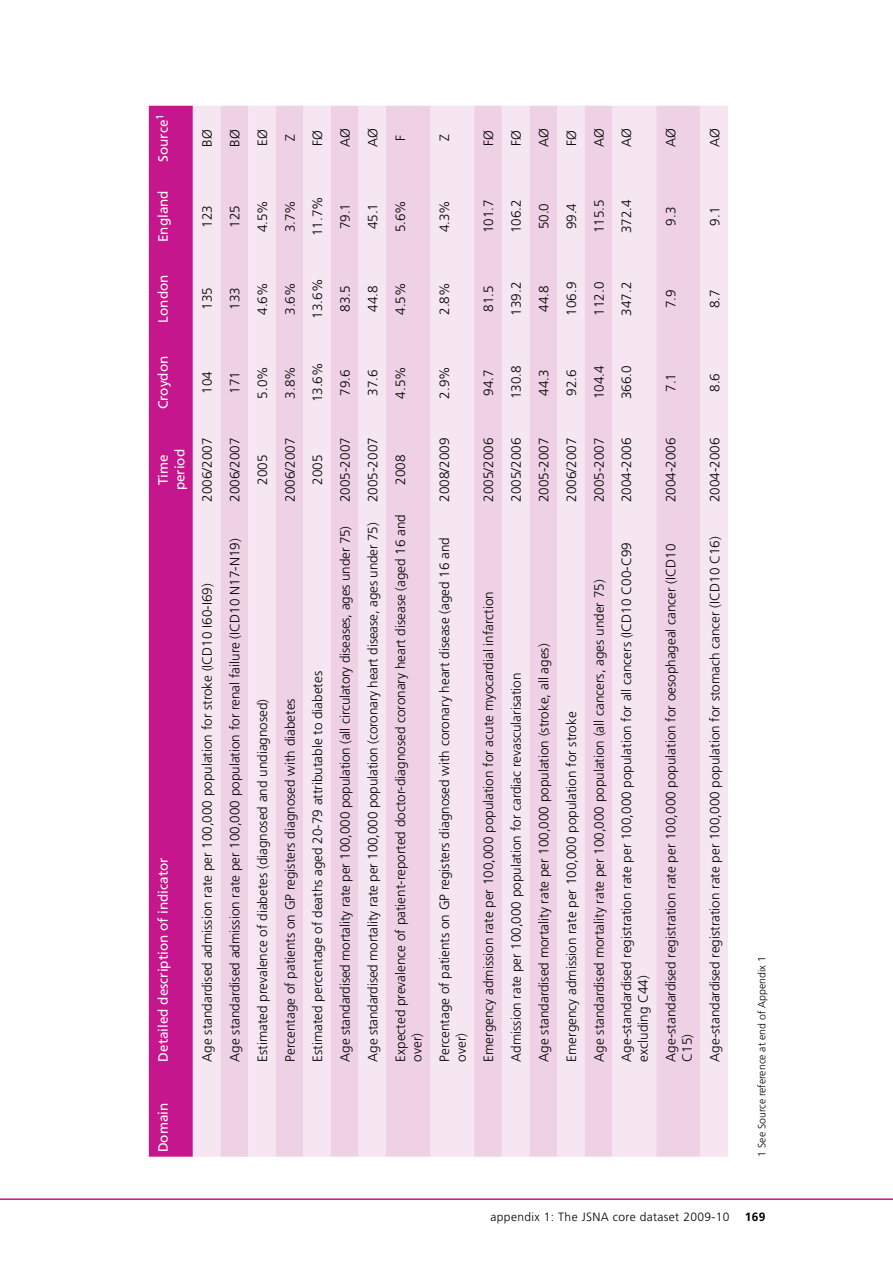
<style>
.page{position:relative;width:893px;height:1263px;background:#fff}
.page>*{position:absolute;margin:0;border:0;box-sizing:border-box;transform-origin:0 0}
.t1{font:300 13.5px/16.5px "Frutiger";color:#000}
.t2{font:13.5px/16.5px "Frutiger";color:#fff;text-align:center}
.t3{font:300 12px "Frutiger";letter-spacing:.03em;color:#000}
.t4{font:700 12px "Frutiger";color:#000}
.t5{font:300 10.5px "Frutiger";color:#000}
</style>
<div class="page">
<hr style="left:0;top:1198px;width:893px;height:2px;background:#c6168d">
<div style="left:149px;top:106px;width:44px;height:1051px;background:#c6168d"></div>
<div style="left:193px;top:106px;width:535px;height:1051px;background:#f5e6f1"></div>
<svg style="left:220px;top:106px;width:480px;height:1051px;background:#f1dbea"></svg>
<p class="t2" style="left:155px;top:162px;width:49px;rotate:-90deg">Source<sup>1</sup></p>
<p class="t2" style="left:155px;top:242px;width:53px;rotate:-90deg">England</p>
<p class="t2" style="left:155px;top:323px;width:49px;rotate:-90deg">London</p>
<p class="t2" style="left:155px;top:409px;width:55px;rotate:-90deg">Croydon</p>
<p class="t2" style="left:155px;top:490px;width:43px;rotate:-90deg">Time period</p>
<p class="t2" style="left:155px;top:1062px;width:206px;rotate:-90deg">Detailed description of indicator</p>
<p class="t1" style="left:199px;top:147px;width:19px;rotate:-90deg">BØ</p>
<p class="t1" style="left:227px;top:147px;width:19px;rotate:-90deg">BØ</p>
<p class="t1" style="left:254px;top:146px;width:18px;rotate:-90deg">EØ</p>
<p class="t1" style="left:282px;top:141px;width:8px;rotate:-90deg">Z</p>
<p class="t1" style="left:309px;top:146px;width:17px;rotate:-90deg">FØ</p>
<p class="t1" style="left:337px;top:147px;width:20px;rotate:-90deg">AØ</p>
<p class="t1" style="left:365px;top:147px;width:20px;rotate:-90deg">AØ</p>
<p class="t1" style="left:392px;top:141px;width:7px;rotate:-90deg">F</p>
<p class="t1" style="left:199px;top:228px;width:24px;rotate:-90deg">123</p>
<p class="t1" style="left:227px;top:228px;width:24px;rotate:-90deg">125</p>
<p class="t1" style="left:254px;top:232px;width:34px;rotate:-90deg">4.5%</p>
<p class="t1" style="left:282px;top:232px;width:34px;rotate:-90deg">3.7%</p>
<p class="t1" style="left:309px;top:236px;width:41px;rotate:-90deg">11.7%</p>
<p class="t1" style="left:337px;top:229px;width:28px;rotate:-90deg">79.1</p>
<p class="t1" style="left:365px;top:229px;width:28px;rotate:-90deg">45.1</p>
<p class="t1" style="left:392px;top:232px;width:34px;rotate:-90deg">5.6%</p>
<p class="t1" style="left:199px;top:310px;width:24px;rotate:-90deg">135</p>
<p class="t1" style="left:227px;top:310px;width:24px;rotate:-90deg">133</p>
<p class="t1" style="left:254px;top:315px;width:34px;rotate:-90deg">4.6%</p>
<p class="t1" style="left:282px;top:315px;width:34px;rotate:-90deg">3.6%</p>
<p class="t1" style="left:309px;top:319px;width:41px;rotate:-90deg">13.6%</p>
<p class="t1" style="left:337px;top:312px;width:28px;rotate:-90deg">83.5</p>
<p class="t1" style="left:365px;top:312px;width:28px;rotate:-90deg">44.8</p>
<p class="t1" style="left:392px;top:315px;width:34px;rotate:-90deg">4.5%</p>
<p class="t1" style="left:199px;top:394px;width:24px;rotate:-90deg">104</p>
<p class="t1" style="left:227px;top:394px;width:24px;rotate:-90deg">171</p>
<p class="t1" style="left:254px;top:399px;width:34px;rotate:-90deg">5.0%</p>
<p class="t1" style="left:282px;top:399px;width:34px;rotate:-90deg">3.8%</p>
<p class="t1" style="left:309px;top:402px;width:41px;rotate:-90deg">13.6%</p>
<p class="t1" style="left:337px;top:396px;width:28px;rotate:-90deg">79.6</p>
<p class="t1" style="left:365px;top:396px;width:28px;rotate:-90deg">37.6</p>
<p class="t1" style="left:392px;top:399px;width:34px;rotate:-90deg">4.5%</p>
<p class="t1" style="left:199px;top:502px;width:65px;rotate:-90deg">2006/2007</p>
<p class="t1" style="left:227px;top:502px;width:65px;rotate:-90deg">2006/2007</p>
<p class="t1" style="left:254px;top:485px;width:32px;rotate:-90deg">2005</p>
<p class="t1" style="left:282px;top:502px;width:65px;rotate:-90deg">2006/2007</p>
<p class="t1" style="left:309px;top:485px;width:32px;rotate:-90deg">2005</p>
<p class="t1" style="left:199px;top:1062px;width:480px;rotate:-90deg">Age standardised admission rate per 100,000 population for stroke (ICD10 I60-I69)</p>
<p class="t1" style="left:227px;top:1062px;width:524px;rotate:-90deg">Age standardised admission rate per 100,000 population for renal failure (ICD10 N17-N19)</p>
<p class="t1" style="left:254px;top:1062px;width:364px;rotate:-90deg">Estimated prevalence of diabetes (diagnosed and undiagnosed)</p>
<p class="t1" style="left:282px;top:1062px;width:365px;rotate:-90deg">Percentage of patients on GP registers diagnosed with diabetes</p>
<p class="t1" style="left:309px;top:1062px;width:392px;rotate:-90deg">Estimated percentage of deaths aged 20-79 attributable to diabetes</p>
<p class="t1" style="left:337px;top:502px;width:66px;rotate:-90deg">2005-2007</p>
<p class="t1" style="left:337px;top:1062px;width:537px;rotate:-90deg">Age standardised mortality rate per 100,000 population (all circulatory diseases, ages under 75)</p>
<p class="t1" style="left:365px;top:502px;width:66px;rotate:-90deg">2005-2007</p>
<p class="t1" style="left:365px;top:1062px;width:541px;rotate:-90deg">Age standardised mortality rate per 100,000 population (coronary heart disease, ages under 75)</p>
<p class="t1" style="left:392px;top:485px;width:32px;rotate:-90deg">2008</p>
<p class="t1" style="left:392px;top:1062px;width:549px;rotate:-90deg">Expected prevalence of patient-reported doctor-diagnosed coronary heart disease (aged 16 and over)</p>
<p class="t1" style="left:436px;top:141px;width:8px;rotate:-90deg">Z</p>
<p class="t1" style="left:436px;top:232px;width:34px;rotate:-90deg">4.3%</p>
<p class="t1" style="left:436px;top:315px;width:34px;rotate:-90deg">2.8%</p>
<p class="t1" style="left:436px;top:399px;width:34px;rotate:-90deg">2.9%</p>
<p class="t1" style="left:436px;top:502px;width:65px;rotate:-90deg">2008/2009</p>
<p class="t1" style="left:436px;top:1062px;width:526px;rotate:-90deg">Percentage of patients on GP registers diagnosed with coronary heart disease (aged 16 and over)</p>
<p class="t1" style="left:480px;top:146px;width:17px;rotate:-90deg">FØ</p>
<p class="t1" style="left:508px;top:146px;width:17px;rotate:-90deg">FØ</p>
<p class="t1" style="left:536px;top:147px;width:20px;rotate:-90deg">AØ</p>
<p class="t1" style="left:563px;top:146px;width:17px;rotate:-90deg">FØ</p>
<p class="t1" style="left:591px;top:147px;width:20px;rotate:-90deg">AØ</p>
<p class="t1" style="left:618px;top:147px;width:20px;rotate:-90deg">AØ</p>
<p class="t1" style="left:662px;top:147px;width:20px;rotate:-90deg">AØ</p>
<p class="t1" style="left:480px;top:233px;width:35px;rotate:-90deg">101.7</p>
<p class="t1" style="left:508px;top:233px;width:35px;rotate:-90deg">106.2</p>
<p class="t1" style="left:536px;top:229px;width:28px;rotate:-90deg">50.0</p>
<p class="t1" style="left:563px;top:229px;width:28px;rotate:-90deg">99.4</p>
<p class="t1" style="left:591px;top:233px;width:35px;rotate:-90deg">115.5</p>
<p class="t1" style="left:618px;top:233px;width:35px;rotate:-90deg">372.4</p>
<p class="t1" style="left:480px;top:312px;width:28px;rotate:-90deg">81.5</p>
<p class="t1" style="left:508px;top:316px;width:35px;rotate:-90deg">139.2</p>
<p class="t1" style="left:536px;top:312px;width:28px;rotate:-90deg">44.8</p>
<p class="t1" style="left:563px;top:316px;width:35px;rotate:-90deg">106.9</p>
<p class="t1" style="left:591px;top:316px;width:35px;rotate:-90deg">112.0</p>
<p class="t1" style="left:618px;top:316px;width:35px;rotate:-90deg">347.2</p>
<p class="t1" style="left:662px;top:226px;width:20px;rotate:-90deg">9.3</p>
<p class="t1" style="left:662px;top:308px;width:20px;rotate:-90deg">7.9</p>
<p class="t1" style="left:480px;top:396px;width:28px;rotate:-90deg">94.7</p>
<p class="t1" style="left:480px;top:502px;width:65px;rotate:-90deg">2005/2006</p>
<p class="t1" style="left:508px;top:399px;width:35px;rotate:-90deg">130.8</p>
<p class="t1" style="left:508px;top:502px;width:65px;rotate:-90deg">2005/2006</p>
<p class="t1" style="left:536px;top:396px;width:28px;rotate:-90deg">44.3</p>
<p class="t1" style="left:536px;top:502px;width:66px;rotate:-90deg">2005-2007</p>
<p class="t1" style="left:563px;top:396px;width:28px;rotate:-90deg">92.6</p>
<p class="t1" style="left:563px;top:502px;width:65px;rotate:-90deg">2006/2007</p>
<p class="t1" style="left:591px;top:399px;width:35px;rotate:-90deg">104.4</p>
<p class="t1" style="left:591px;top:502px;width:66px;rotate:-90deg">2005-2007</p>
<p class="t1" style="left:618px;top:399px;width:35px;rotate:-90deg">366.0</p>
<p class="t1" style="left:618px;top:502px;width:66px;rotate:-90deg">2004-2006</p>
<p class="t1" style="left:662px;top:392px;width:20px;rotate:-90deg">7.1</p>
<p class="t1" style="left:662px;top:502px;width:66px;rotate:-90deg">2004-2006</p>
<p class="t1" style="left:480px;top:1062px;width:472px;rotate:-90deg">Emergency admission rate per 100,000 population for acute myocardial infarction</p>
<p class="t1" style="left:508px;top:1062px;width:390px;rotate:-90deg">Admission rate per 100,000 population for cardiac revascularisation</p>
<p class="t1" style="left:536px;top:1062px;width:420px;rotate:-90deg">Age standardised mortality rate per 100,000 population (stroke, all ages)</p>
<p class="t1" style="left:563px;top:1062px;width:352px;rotate:-90deg">Emergency admission rate per 100,000 population for stroke</p>
<p class="t1" style="left:591px;top:1062px;width:484px;rotate:-90deg">Age standardised mortality rate per 100,000 population (all cancers, ages under 75)</p>
<p class="t1" style="left:618px;top:1062px;width:521px;rotate:-90deg">Age-standardised registration rate per 100,000 population for all cancers (ICD10 C00-C99 excluding C44)</p>
<p class="t1" style="left:662px;top:1062px;width:519px;rotate:-90deg">Age-standardised registration rate per 100,000 population for oesophageal cancer (ICD10<br>C15)</p>
<p class="t1" style="left:706px;top:147px;width:20px;rotate:-90deg">AØ</p>
<p class="t1" style="left:706px;top:226px;width:20px;rotate:-90deg">9.1</p>
<p class="t1" style="left:706px;top:308px;width:20px;rotate:-90deg">8.7</p>
<p class="t1" style="left:706px;top:392px;width:20px;rotate:-90deg">8.6</p>
<p class="t1" style="left:706px;top:502px;width:66px;rotate:-90deg">2004-2006</p>
<p class="t1" style="left:706px;top:1062px;width:527px;rotate:-90deg">Age-standardised registration rate per 100,000 population for stomach cancer (ICD10 C16)</p>
<p class="t2" style="left:155px;top:1152px;width:51px;rotate:-90deg">Domain</p>
<p class="t5" style="left:756px;top:1157px;width:202px;rotate:-90deg">1 See Source reference at end of Appendix 1</p>
<p class="t3" style="left:491px;top:1210px;width:240px">appendix 1: The JSNA core dataset 2009-10</p>
<p class="t4" style="left:745px;top:1210px;width:22px">169</p>
</div>
